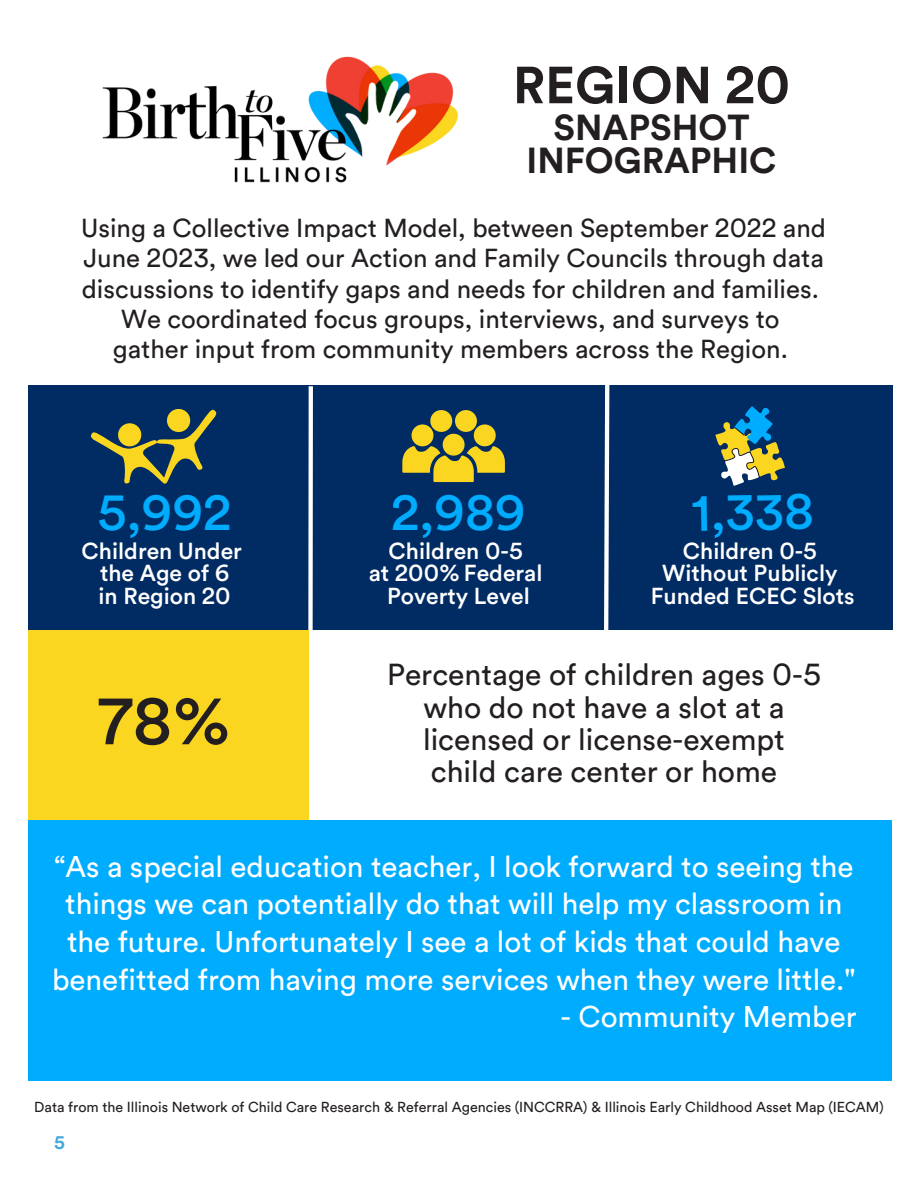
<style>
.page{position:relative;width:918px;height:1188px;background:#fff}
.page>*{position:absolute;margin:0;border:0;box-sizing:border-box;transform-origin:0 0}
.t1{font:500 64.35px "Circular Air Pro";color:#231f20}
.t2{font:700 51.6px "Circular Air Pro";color:#231f20}
.t3{font:500 48.75px "Circular Air Pro";color:#00acfd}
.t4{font:700 35.85px/33.3px "Circular Air Pro";color:#231f20;text-align:center}
.t5{font:30px/32.2px "Circular Air Pro";color:#231f20;text-align:center}
.t6{font:29.7px/37.7px "Circular Air Pro";color:#fff;text-align:center}
.t7{font:25.8px/30.2px "Circular Air Pro";color:#231f20;text-align:center}
.t8{font:500 22.95px/22.5px "Circular Air Pro";color:#fff;text-align:center}
.t9{font:700 18px "Circular Air Pro";color:#43a7dd}
.t10{font:14.25px "Circular Air Pro";color:#231f20}
</style>
<div class="page">
<div style="left:28px;top:613px;width:281px;height:208px;background:#fad621"></div>
<div style="left:28px;top:385px;width:284px;height:244px;background:#002b63"></div>
<div style="left:604px;top:385px;width:288px;height:244px;background:#002b63"></div>
<div style="left:313px;top:385px;width:292px;height:244px;background:#002b63"></div>
<div style="left:28px;top:820px;width:864px;height:261px;background:#00acfd"></div>
<svg style="left:402px;top:410px;width:103px;height:72px"></svg>
<svg style="left:91px;top:409px;width:126px;height:75px"></svg>
<div style="left:308px;top:386px;width:5px;height:244px;background:#fff"></div>
<svg style="left:602px;top:385px;width:10px;height:245px"></svg>
<svg style="left:715px;top:406px;width:70px;height:80px"></svg>
<img style="left:102px;top:56px;width:357px;height:127px">
<h2 class="t2" style="left:513px;top:50px;width:279px">REGION 20</h2>
<h2 class="t4" style="left:527px;top:109px;width:252px">SNAPSHOT<br>INFOGRAPHIC</h2>
<p class="t7" style="left:81px;top:212px;width:746px">Using a Collective Impact Model, between September 2022 and June 2023, we led our Action and Family Councils through data discussions to identify gaps and needs for children and families.<br>We coordinated focus groups, interviews, and surveys to<br>gather input from community members across the Region.</p>
<p class="t3" style="left:98px;top:479px;width:136px">5,992</p>
<p class="t8" style="left:82px;top:538px;width:162px">Children Under the Age of 6<br>in Region 20</p>
<p class="t1" style="left:98px;top:678px;width:129px">78%</p>
<p class="t3" style="left:391px;top:479px;width:136px">2,989</p>
<p class="t8" style="left:369px;top:538px;width:175px">Children 0-5<br>at 200% Federal<br>Poverty Level</p>
<p class="t3" style="left:691px;top:480px;width:124px;rotate:-1deg">1,338</p>
<p class="t8" style="left:651px;top:538px;width:205px">Children 0-5<br>Without Publicly<br>Funded ECEC Slots</p>
<p class="t5" style="left:387px;top:657px;width:435px">Percentage of children ages 0-5 who do not have a slot at a licensed or license-exempt child care center or home</p>
<p class="t6" style="left:52px;top:846px;width:805px">“As a special education teacher, I look forward to seeing the things we can potentially do that will help my classroom in the future. Unfortunately I see a lot of kids that could have benefitted from having more services when they were little."</p>
<p class="t6" style="left:560px;top:997px;width:298px">- Community Member</p>
<p class="t10" style="left:34px;top:1098px;width:851px">Data from the Illinois Network of Child Care Research &amp; Referral Agencies (INCCRRA) &amp; Illinois Early Childhood Asset Map (IECAM)</p>
<p class="t9" style="left:54px;top:1130px;width:12px">5</p>
</div>
